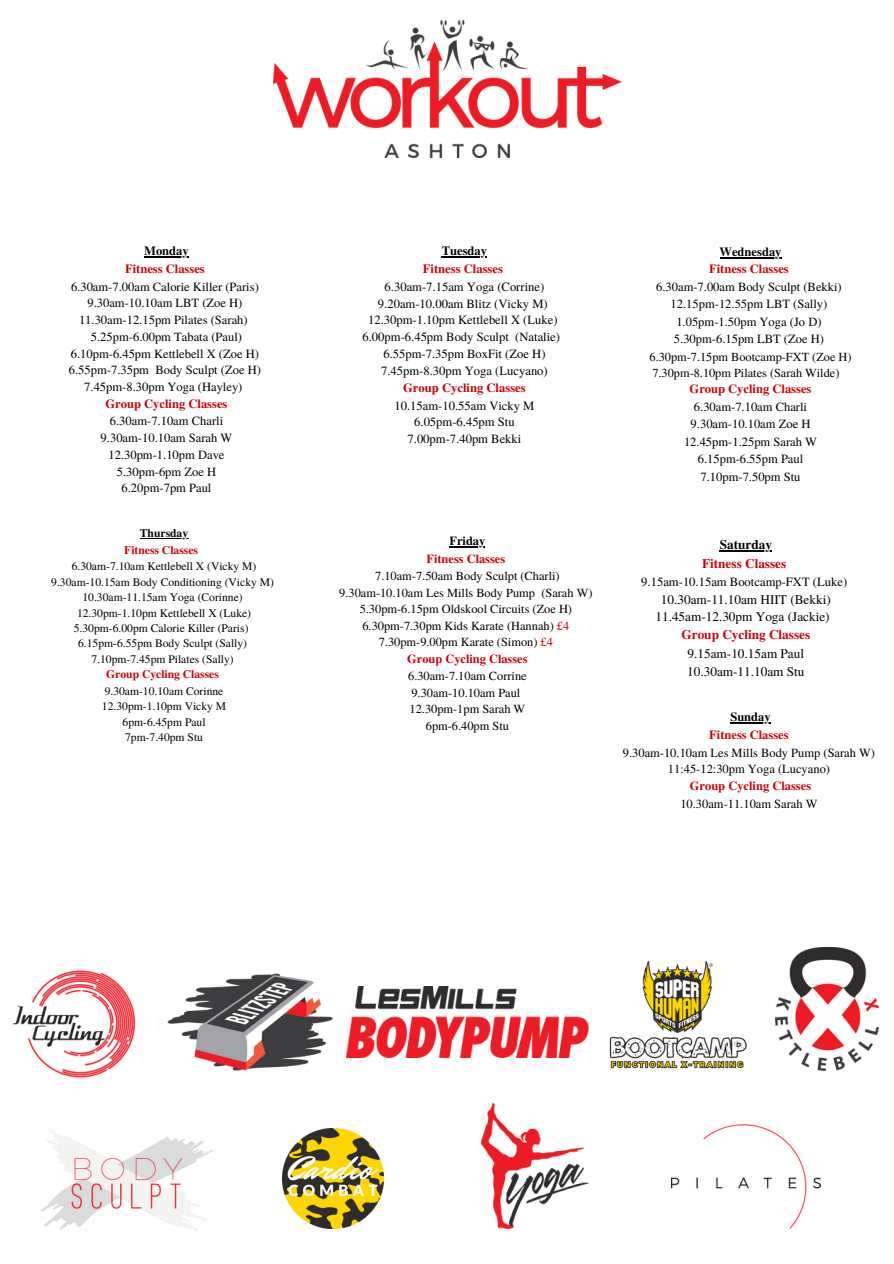
<style>
.page{position:relative;width:894px;height:1264px;background:#fff}
.page>*{position:absolute;margin:0;border:0;box-sizing:border-box;transform-origin:0 0}
.t1{font:13.2px "Te X Gyre Termes";color:#000}
.t2{font:700 13.2px "Te X Gyre Termes";color:#ca0008}
.t3{font:700 13.2px "Te X Gyre Termes";color:#000}
.t4{font:12.6px "Te X Gyre Termes";color:#000}
.t5{font:700 12.6px "Te X Gyre Termes";color:#ca0008}
.t6{font:700 12.6px "Te X Gyre Termes";color:#000}
.t7{font:12.45px "Te X Gyre Termes";color:#000}
.t8{font:700 12.45px "Te X Gyre Termes";color:#ca0008}
.t9{font:700 12.45px "Te X Gyre Termes";color:#000}
.t10{font:12.3px "Te X Gyre Termes";color:#000}
.t11{font:700 12.3px "Te X Gyre Termes";color:#ca0008}
.t12{font:700 12.3px "Te X Gyre Termes";color:#000}
.t13{font:11.55px "Te X Gyre Termes";color:#000}
.t14{font:700 11.55px "Te X Gyre Termes";color:#ca0008}
.t15{font:700 11.55px "Te X Gyre Termes";color:#000}
.s1{color:#ca0008}
</style>
<div class="page">
<img style="left:609px;top:961px;width:137px;height:108px">
<img style="left:346px;top:986px;width:242px;height:71px">
<img style="left:282px;top:1128px;width:101px;height:100px">
<img style="left:775px;top:947px;width:103px;height:123px">
<img style="left:167px;top:973px;width:166px;height:97px">
<img style="left:671px;top:1124px;width:149px;height:104px">
<img style="left:41px;top:1128px;width:172px;height:102px">
<img style="left:13px;top:970px;width:123px;height:108px">
<img style="left:482px;top:1103px;width:106px;height:125px">
<img style="left:273px;top:21px;width:348px;height:137px">
<hr style="left:140px;top:538px;width:48px;height:1px;background:#000">
<hr style="left:441px;top:256px;width:46px;height:1px;background:#000">
<hr style="left:449px;top:546px;width:36px;height:1px;background:#000">
<hr style="left:144px;top:256px;width:45px;height:1px;background:#000">
<hr style="left:719px;top:257px;width:62px;height:1px;background:#000">
<hr style="left:719px;top:550px;width:52px;height:1px;background:#000">
<hr style="left:730px;top:722px;width:40px;height:1px;background:#000">
<p class="t6" style="left:144px;top:241px;width:46px">Monday</p>
<p class="t5" style="left:125px;top:259px;width:81px">Fitness Classes</p>
<p class="t4" style="left:71px;top:277px;width:189px">6.30am-7.00am Calorie Killer (Paris)</p>
<p class="t4" style="left:87px;top:294px;width:156px">9.30am-10.10am LBT (Zoe H)</p>
<p class="t4" style="left:79px;top:311px;width:170px">11.30am-12.15pm Pilates (Sarah)</p>
<p class="t4" style="left:91px;top:327px;width:153px">5.25pm-6.00pm Tabata (Paul)</p>
<p class="t4" style="left:71px;top:344px;width:190px">6.10pm-6.45pm Kettlebell X (Zoe H)</p>
<p class="t4" style="left:69px;top:361px;width:193px">6.55pm-7.35pm Body Sculpt (Zoe H)</p>
<p class="t4" style="left:84px;top:377px;width:160px">7.45pm-8.30pm Yoga (Hayley)</p>
<p class="t5" style="left:105px;top:393px;width:123px">Group Cycling Classes</p>
<p class="t4" style="left:110px;top:412px;width:115px">6.30am-7.10am Charli</p>
<p class="t4" style="left:101px;top:429px;width:133px">9.30am-10.10am Sarah W</p>
<p class="t4" style="left:108px;top:445px;width:117px">12.30pm-1.10pm Dave</p>
<p class="t4" style="left:117px;top:462px;width:101px">5.30pm-6pm Zoe H</p>
<p class="t4" style="left:121px;top:479px;width:91px">6.20pm-7pm Paul</p>
<p class="t15" style="left:140px;top:524px;width:50px">Thursday</p>
<p class="t14" style="left:124px;top:541px;width:75px">Fitness Classes</p>
<p class="t13" style="left:72px;top:558px;width:186px">6.30am-7.10am Kettlebell X (Vicky M)</p>
<p class="t13" style="left:51px;top:573px;width:224px">9.30am-10.15am Body Conditioning (Vicky M)</p>
<p class="t13" style="left:82px;top:589px;width:162px">10.30am-11.15am Yoga (Corinne)</p>
<p class="t13" style="left:77px;top:604px;width:175px">12.30pm-1.10pm Kettlebell X (Luke)</p>
<p class="t13" style="left:74px;top:620px;width:176px">5.30pm-6.00pm Calorie Killer (Paris)</p>
<p class="t13" style="left:78px;top:635px;width:170px">6.15pm-6.55pm Body Sculpt (Sally)</p>
<p class="t13" style="left:91px;top:650px;width:144px">7.10pm-7.45pm Pilates (Sally)</p>
<p class="t14" style="left:106px;top:665px;width:114px">Group Cycling Classes</p>
<p class="t13" style="left:105px;top:682px;width:120px">9.30am-10.10am Corinne</p>
<p class="t13" style="left:102px;top:698px;width:126px">12.30pm-1.10pm Vicky M</p>
<p class="t13" style="left:122px;top:713px;width:84px">6pm-6.45pm Paul</p>
<p class="t13" style="left:125px;top:729px;width:79px">7pm-7.40pm Stu</p>
<p class="t6" style="left:441px;top:241px;width:47px">Tuesday</p>
<p class="t5" style="left:422px;top:259px;width:82px">Fitness Classes</p>
<p class="t4" style="left:384px;top:277px;width:161px">6.30am-7.15am Yoga (Corrine)</p>
<p class="t4" style="left:378px;top:294px;width:171px">9.20am-10.00am Blitz (Vicky M)</p>
<p class="t4" style="left:368px;top:311px;width:191px">12.30pm-1.10pm Kettlebell X (Luke)</p>
<p class="t4" style="left:362px;top:328px;width:199px">6.00pm-6.45pm Body Sculpt (Natalie)</p>
<p class="t4" style="left:383px;top:345px;width:164px">6.55pm-7.35pm BoxFit (Zoe H)</p>
<p class="t4" style="left:381px;top:361px;width:168px">7.45pm-8.30pm Yoga (Lucyano)</p>
<p class="t5" style="left:403px;top:377px;width:124px">Group Cycling Classes</p>
<p class="t4" style="left:394px;top:396px;width:141px">10.15am-10.55am Vicky M</p>
<p class="t4" style="left:414px;top:413px;width:102px">6.05pm-6.45pm Stu</p>
<p class="t4" style="left:407px;top:430px;width:115px">7.00pm-7.40pm Bekki</p>
<p class="t12" style="left:449px;top:531px;width:37px">Friday</p>
<p class="t11" style="left:426px;top:549px;width:80px">Fitness Classes</p>
<p class="t10" style="left:375px;top:567px;width:186px">7.10am-7.50am Body Sculpt (Charli)</p>
<p class="t10" style="left:339px;top:583px;width:255px">9.30am-10.10am Les Mills Body Pump (Sarah W)</p>
<p class="t10" style="left:359px;top:600px;width:214px">5.30pm-6.15pm Oldskool Circuits (Zoe H)</p>
<p class="t10" style="left:362px;top:616px;width:208px">6.30pm-7.30pm Kids Karate (Hannah) <span class="s1">£4</span></p>
<p class="t10" style="left:378px;top:633px;width:176px">7.30pm-9.00pm Karate (Simon) <span class="s1">£4</span></p>
<p class="t11" style="left:407px;top:649px;width:122px">Group Cycling Classes</p>
<p class="t10" style="left:408px;top:667px;width:120px">6.30am-7.10am Corrine</p>
<p class="t10" style="left:411px;top:683px;width:110px">9.30am-10.10am Paul</p>
<p class="t10" style="left:409px;top:700px;width:117px">12.30pm-1pm Sarah W</p>
<p class="t10" style="left:425px;top:716px;width:85px">6pm-6.40pm Stu</p>
<p class="t6" style="left:719px;top:242px;width:63px">Wednesday</p>
<p class="t5" style="left:709px;top:259px;width:81px">Fitness Classes</p>
<p class="t4" style="left:656px;top:277px;width:187px">6.30am-7.00am Body Sculpt (Bekki)</p>
<p class="t4" style="left:670px;top:295px;width:158px">12.15pm-12.55pm LBT (Sally)</p>
<p class="t4" style="left:676px;top:312px;width:147px">1.05pm-1.50pm Yoga (Jo D)</p>
<p class="t4" style="left:673px;top:330px;width:151px">5.30pm-6.15pm LBT (Zoe H)</p>
<p class="t10" style="left:649px;top:347px;width:203px">6.30pm-7.15pm Bootcamp-FXT (Zoe H)</p>
<p class="t10" style="left:652px;top:364px;width:188px">7.30pm-8.10pm Pilates (Sarah Wilde)</p>
<p class="t5" style="left:689px;top:379px;width:123px">Group Cycling Classes</p>
<p class="t4" style="left:693px;top:397px;width:115px">6.30am-7.10am Charli</p>
<p class="t4" style="left:690px;top:415px;width:121px">9.30am-10.10am Zoe H</p>
<p class="t4" style="left:683px;top:432px;width:134px">12.45pm-1.25pm Sarah W</p>
<p class="t4" style="left:697px;top:450px;width:107px">6.15pm-6.55pm Paul</p>
<p class="t4" style="left:700px;top:467px;width:101px">7.10pm-7.50pm Stu</p>
<p class="t3" style="left:719px;top:534px;width:54px">Saturday</p>
<p class="t2" style="left:702px;top:553px;width:86px">Fitness Classes</p>
<p class="t4" style="left:641px;top:572px;width:207px">9.15am-10.15am Bootcamp-FXT (Luke)</p>
<p class="t1" style="left:660px;top:589px;width:171px">10.30am-11.10am HIIT (Bekki)</p>
<p class="t1" style="left:655px;top:607px;width:176px">11.45am-12.30pm Yoga (Jackie)</p>
<p class="t2" style="left:681px;top:624px;width:130px">Group Cycling Classes</p>
<p class="t1" style="left:687px;top:644px;width:118px">9.15am-10.15am Paul</p>
<p class="t1" style="left:687px;top:662px;width:119px">10.30am-11.10am Stu</p>
<p class="t9" style="left:730px;top:707px;width:42px">Sunday</p>
<p class="t8" style="left:709px;top:725px;width:81px">Fitness Classes</p>
<p class="t7" style="left:622px;top:743px;width:254px">9.30am-10.10am Les Mills Body Pump (Sarah W)</p>
<p class="t7" style="left:667px;top:760px;width:164px">11:45-12:30pm Yoga (Lucyano)</p>
<p class="t8" style="left:689px;top:776px;width:123px">Group Cycling Classes</p>
<p class="t7" style="left:680px;top:794px;width:139px">10.30am-11.10am Sarah W</p>
</div>
